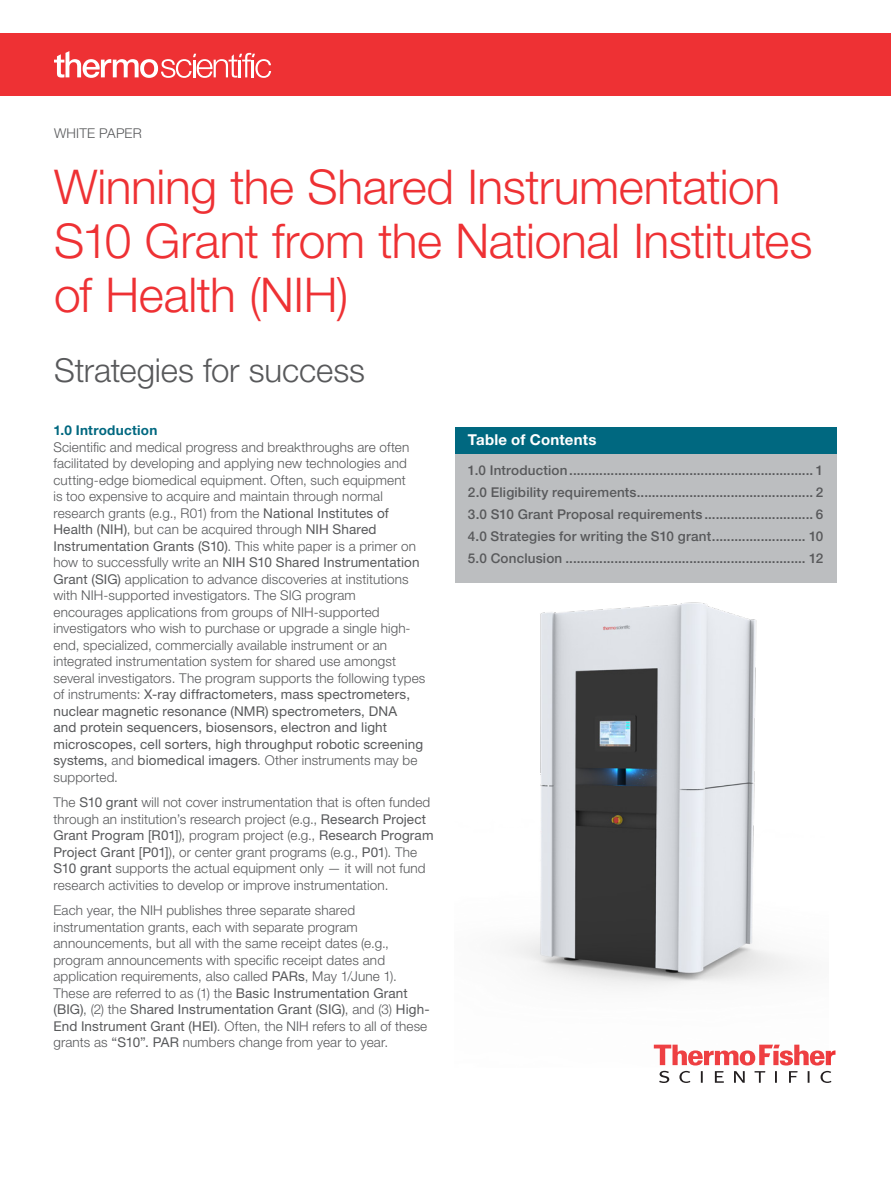
<style>
.page{position:relative;width:891px;height:1188px;background:#fff}
.page>*{position:absolute;margin:0;border:0;box-sizing:border-box;transform-origin:0 0}
.t1{font:300 48px/54px "Helvetica Neue LT Pro";letter-spacing:-.01em;color:#ee3134}
.t2{font:300 33px "Helvetica Neue LT Pro";letter-spacing:-.005em;color:#58595b}
.t3{font:700 15px "Helvetica Neue LT Pro";letter-spacing:.015em;color:#fff}
.t4{font:300 13.5px/16.5px "Helvetica Neue LT Pro";letter-spacing:.01em;color:#58595b}
.t5{font:500 13.5px/21.9px "Helvetica Neue LT Pro";letter-spacing:.015em;color:#58595b;text-align:justify}
.t6{font:700 13.5px "Helvetica Neue LT Pro";letter-spacing:.02em;color:#006880}
.s1{font-weight:400}
</style>
<div class="page">
<div style="left:456px;top:453px;width:381px;height:130px;background:#bcbec0"></div>
<svg style="left:659px;top:1050px;width:177px;height:33px"></svg>
<div style="left:456px;top:427px;width:381px;height:27px;background:#006880"></div>
<img style="left:455px;top:541px;width:374px;height:527px">
<div style="left:0;top:33px;width:891px;height:63px;background:#ee3134"></div>
<svg style="left:54px;top:51px;width:217px;height:27px"></svg>
<p class="t4" style="left:54px;top:125px;width:89px">WHITE PAPER</p>
<h1 class="t1" style="left:54px;top:159px;width:760px">Winning the Shared Instrumentation<br>S10 Grant from the National Institutes of Health (NIH)</h1>
<h2 class="t2" style="left:54px;top:350px;width:313px">Strategies for success</h2>
<p class="t6" style="left:53px;top:422px;width:106px">1.0 Introduction</p>
<p class="t4" style="left:53px;top:438px;width:373px">Scientific and medical progress and breakthroughs are often facilitated by developing and applying new technologies and cutting-edge biomedical equipment. Often, such equipment<br>is too expensive to acquire and maintain through normal research grants (e.g., R01) from the <span class="s1">National Institutes of Health (NIH)</span>, but can be acquired through <span class="s1">NIH Shared Instrumentation Grants (S10)</span>. This white paper is a primer on how to successfully write an <span class="s1">NIH S10 Shared Instrumentation Grant (SIG)</span> application to advance discoveries at institutions with NIH-supported investigators. The SIG program encourages applications from groups of NIH-supported investigators who wish to purchase or upgrade a single high&shy;end, specialized, commercially available instrument or an integrated instrumentation system for shared use amongst several investigators. The program supports the following types of instruments: <span class="s1">X-ray diffractometers, mass spectrometers, nuclear magnetic resonance (NMR) spectrometers, DNA<br>and protein sequencers, biosensors, electron and light microscopes, cell sorters, high throughput robotic screening systems,</span> and <span class="s1">biomedical imagers</span>. Other instruments may be supported.</p>
<p class="t4" style="left:53px;top:794px;width:382px">The <span class="s1">S10 grant</span> will not cover instrumentation that is often funded through an institution’s research project (e.g., <span class="s1">Research Project Grant Program [R01]</span>), program project (e.g., <span class="s1">Research Program Project Grant [P01]</span>), or center grant programs (e.g., <span class="s1">P01</span>). The <span class="s1">S10 grant</span> supports the actual equipment only — it will not fund research activities to develop or improve instrumentation.</p>
<p class="t4" style="left:53px;top:902px;width:378px">Each year, the NIH publishes three separate shared instrumentation grants, each with separate program announcements, but all with the same receipt dates (e.g., program announcements with specific receipt dates and application requirements, also called <span class="s1">PARs</span>, May 1/June 1).<br>These are referred to as (1) the <span class="s1">Basic Instrumentation Grant (BIG)</span>, (2) the <span class="s1">Shared Instrumentation Grant (SIG)</span>, and (3) <span class="s1">High-End Instrument Grant (HEI)</span>. Often, the NIH refers to all of these grants as <span class="s1">“S10”. PAR</span> numbers change from year to year.</p>
<p class="t3" style="left:468px;top:430px;width:130px">Table of Contents</p>
<p class="t5" style="left:468px;top:460px;width:357px">1.0 Introduction................................................................. 1<br>2.0 Eligibility requirements............................................... 2<br>3.0 S10 Grant Proposal requirements ............................. 6<br>4.0 Strategies for writing the S10 grant......................... 10<br>5.0 Conclusion ................................................................ 12</p>
</div>
